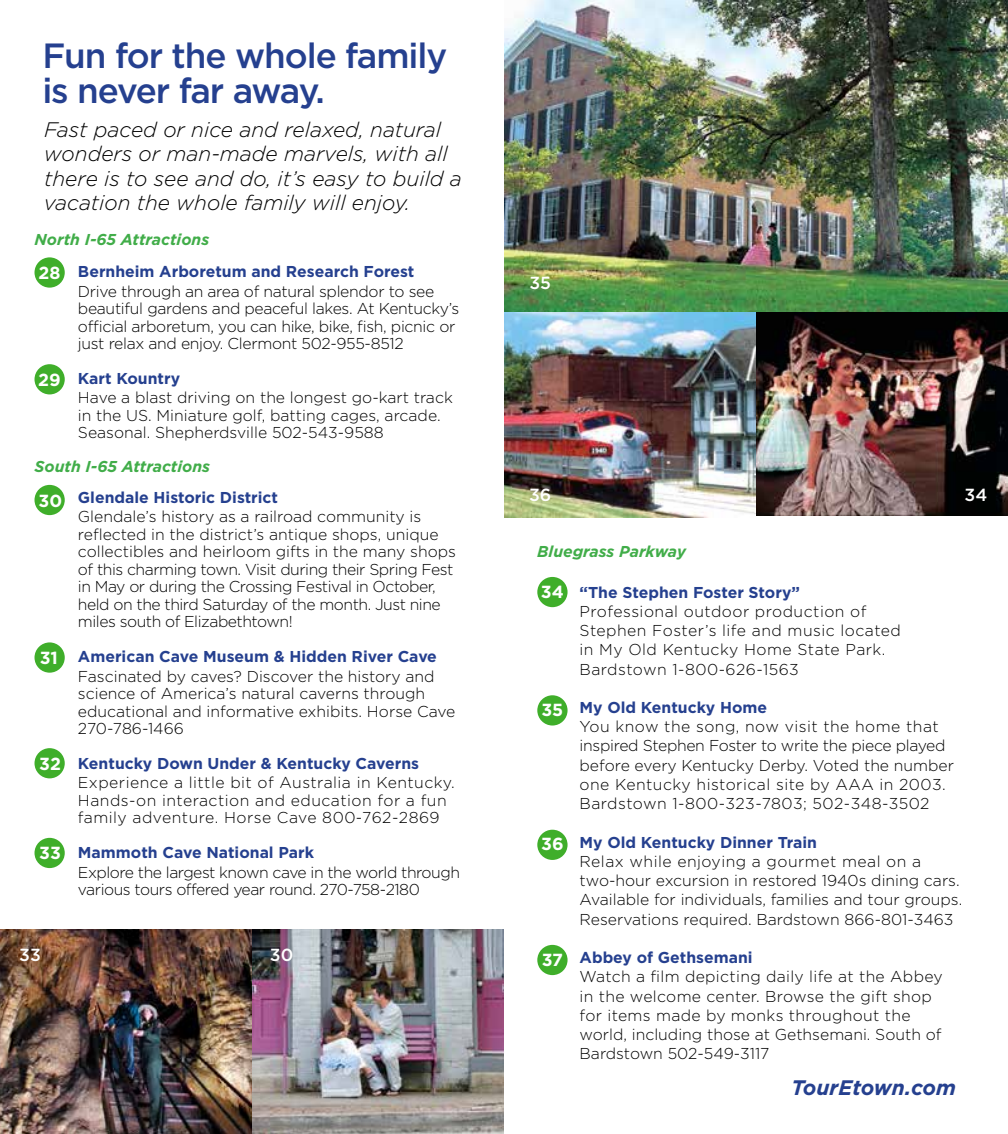
<style>
.page{position:relative;width:1008px;height:1134px;background:#fff}
.page>*{position:absolute;margin:0;border:0;box-sizing:border-box;transform-origin:0 0}
.t1{font:500 35px/35px "Gotham";letter-spacing:-.03em;color:#25408f}
.t2{font:italic 300 21px/24.5px "Gotham";color:#000}
.t3{font:italic 700 21px "Gotham";color:#25408f}
.t4{font:700 17.5px "Gotham";color:#fff}
.t5{font:500 17.5px "Gotham";color:#fff}
.t6{font:300 15.75px/19.2px "Gotham";color:#000}
.t7{font:300 15.75px/17.5px "Gotham";letter-spacing:-.03em;color:#000}
.t8{font:700 15.75px "Gotham";color:#25408f}
.t9{font:300 15.75px/19.2px "Gotham";letter-spacing:.03em;color:#000}
.t10{font:300 15.75px/17.5px "Gotham";letter-spacing:-.02em;color:#000}
.t11{font:italic 700 15.75px "Gotham";color:#41ad49}
</style>
<div class="page">
<div style="left:35px;top:257px;width:30px;height:31px;background:#3fae2a;border-radius:50%"></div>
<div style="left:35px;top:364px;width:30px;height:30px;background:#3fae2a;border-radius:50%"></div>
<div style="left:35px;top:485px;width:30px;height:30px;background:#3fae2a;border-radius:50%"></div>
<div style="left:35px;top:642px;width:30px;height:31px;background:#3fae2a;border-radius:50%"></div>
<div style="left:35px;top:838px;width:30px;height:30px;background:#3fae2a;border-radius:50%"></div>
<div style="left:35px;top:748px;width:30px;height:30px;background:#3fae2a;border-radius:50%"></div>
<div style="left:537px;top:577px;width:31px;height:30px;background:#3fae2a;border-radius:50%"></div>
<div style="left:537px;top:695px;width:31px;height:31px;background:#3fae2a;border-radius:50%"></div>
<div style="left:537px;top:830px;width:31px;height:30px;background:#3fae2a;border-radius:50%"></div>
<div style="left:537px;top:945px;width:31px;height:30px;background:#3fae2a;border-radius:50%"></div>
<img style="left:0;top:929px;width:504px;height:205px">
<img style="left:504px;top:0;width:504px;height:313px">
<img style="left:756px;top:313px;width:252px;height:202px">
<img style="left:504px;top:313px;width:252px;height:205px">
<h1 class="t1" style="left:42px;top:37px;width:406px">Fun for the whole family is never far away.</h1>
<h2 class="t2" style="left:44px;top:117px;width:419px">Fast paced or nice and relaxed, natural wonders or man-made marvels, with all there is to see and do, it’s easy to build a vacation the whole family will enjoy.</h2>
<p class="t11" style="left:34px;top:230px;width:176px">North I-65 Attractions</p>
<p class="t4" style="left:39px;top:263px;width:23px">28</p>
<p class="t4" style="left:38px;top:370px;width:24px">29</p>
<p class="t8" style="left:78px;top:263px;width:338px">Bernheim Arboretum and Research Forest</p>
<p class="t10" style="left:78px;top:282px;width:383px">Drive through an area of natural splendor to see beautiful gardens and peaceful lakes. At Kentucky’s official arboretum, you can hike, bike, fish, picnic or just relax and enjoy. Clermont 502-955-8512</p>
<p class="t8" style="left:78px;top:369px;width:104px">Kart Kountry</p>
<p class="t6" style="left:78px;top:389px;width:376px;line-height:17.5px">Have a blast driving on the longest go-kart track in the US. Miniature golf, batting cages, arcade.<br>Seasonal. Shepherdsville 502-543-9588</p>
<p class="t11" style="left:34px;top:457px;width:177px">South I-65 Attractions</p>
<p class="t4" style="left:39px;top:490px;width:25px">30</p>
<p class="t4" style="left:40px;top:648px;width:20px">31</p>
<p class="t4" style="left:39px;top:753px;width:23px">32</p>
<p class="t4" style="left:39px;top:843px;width:23px">33</p>
<p class="t8" style="left:78px;top:488px;width:202px">Glendale Historic District</p>
<p class="t7" style="left:78px;top:508px;width:380px">Glendale’s history as a railroad community is reflected in the district’s antique shops, unique collectibles and heirloom gifts in the many shops of this charming town. Visit during their Spring Fest in May or during the Crossing Festival in October, held on the third Saturday of the month. Just nine miles south of Elizabethtown!</p>
<p class="t8" style="left:78px;top:648px;width:360px">American Cave Museum &amp; Hidden River Cave</p>
<p class="t6" style="left:78px;top:667px;width:379px;line-height:17.5px">Fascinated by caves? Discover the history and science of America’s natural caverns through educational and informative exhibits. Horse Cave 270-786-1466</p>
<p class="t8" style="left:78px;top:754px;width:343px">Kentucky Down Under &amp; Kentucky Caverns</p>
<p class="t9" style="left:78px;top:774px;width:378px;line-height:17.5px">Experience a little bit of Australia in Kentucky.<br>Hands-on interaction and education for a fun family adventure. Horse Cave 800-762-2869</p>
<p class="t8" style="left:78px;top:844px;width:238px">Mammoth Cave National Park</p>
<p class="t7" style="left:78px;top:863px;width:384px">Explore the largest known cave in the world through various tours offered year round. 270-758-2180</p>
<p class="t5" style="left:19px;top:944px;width:23px">33</p>
<p class="t5" style="left:270px;top:944px;width:25px">30</p>
<p class="t5" style="left:529px;top:273px;width:23px">35</p>
<p class="t5" style="left:529px;top:485px;width:24px">36</p>
<p class="t5" style="left:965px;top:485px;width:24px">34</p>
<p class="t11" style="left:537px;top:542px;width:150px">Bluegrass Parkway</p>
<p class="t4" style="left:541px;top:581px;width:24px">34</p>
<p class="t4" style="left:542px;top:700px;width:23px">35</p>
<p class="t4" style="left:541px;top:834px;width:24px">36</p>
<p class="t4" style="left:542px;top:949px;width:23px">37</p>
<p class="t8" style="left:580px;top:583px;width:222px">“The Stephen Foster Story”</p>
<p class="t9" style="left:580px;top:601px;width:323px">Professional outdoor production of Stephen Foster’s life and music located in My Old Kentucky Home State Park.<br>Bardstown 1-800-626-1563</p>
<p class="t8" style="left:580px;top:698px;width:189px">My Old Kentucky Home</p>
<p class="t6" style="left:580px;top:717px;width:376px">You know the song, now visit the home that inspired Stephen Foster to write the piece played before every Kentucky Derby. Voted the number one Kentucky historical site by AAA in 2003.<br>Bardstown 1-800-323-7803; 502-348-3502</p>
<p class="t8" style="left:580px;top:833px;width:239px">My Old Kentucky Dinner Train</p>
<p class="t6" style="left:580px;top:852px;width:384px">Relax while enjoying a gourmet meal on a two-hour excursion in restored 1940s dining cars.<br>Available for individuals, families and tour groups.<br>Reservations required. Bardstown 866-801-3463</p>
<p class="t8" style="left:580px;top:949px;width:175px">Abbey of Gethsemani</p>
<p class="t6" style="left:580px;top:967px;width:365px">Watch a film depicting daily life at the Abbey in the welcome center. Browse the gift shop for items made by monks throughout the world, including those at Gethsemani. South of Bardstown 502-549-3117</p>
<h2 class="t3" style="left:791px;top:1075px;width:166px">TourEtown.com</h2>
</div>
